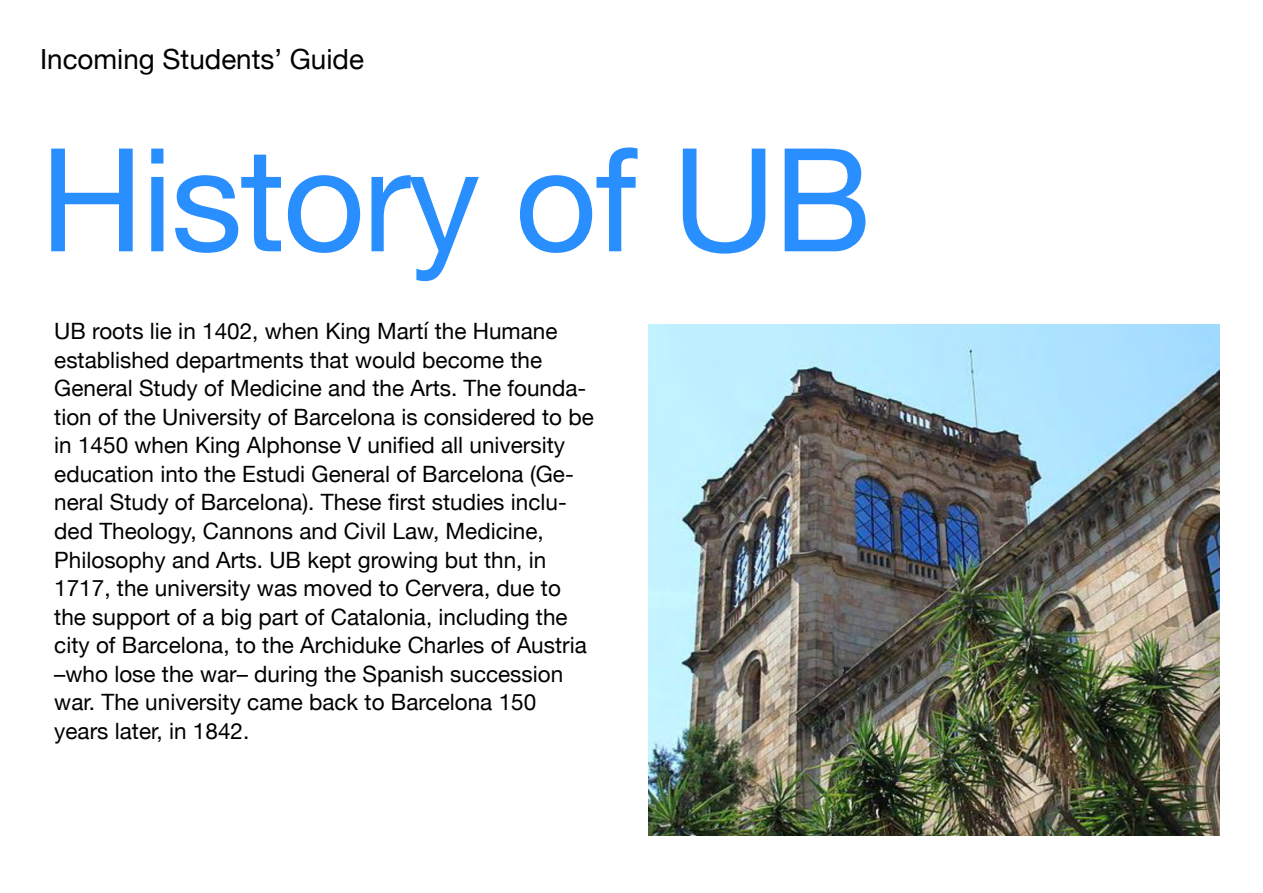
<style>
.page{position:relative;width:1263px;height:893px;background:#fff}
.page>*{position:absolute;margin:0;border:0;box-sizing:border-box;transform-origin:0 0}
.t1{font:143.85px "Helvetica Neue";letter-spacing:-.02em;color:#298fff}
.t2{font:27.75px "Helvetica Neue";color:#000}
.t3{font:22.5px/28.5px "Helvetica Neue";color:#000}
</style>
<div class="page">
<img style="left:649px;top:324px;width:570px;height:512px">
<p class="t2" style="left:40px;top:39px;width:325px">Incoming Students’ Guide</p>
<h1 class="t1" style="left:40px;top:96px;width:833px">History of UB</h1>
<p class="t3" style="left:54px;top:318px;width:541px">UB roots lie in 1402, when King Martí the Humane established departments that would become the General Study of Medicine and the Arts. The founda&shy;tion of the University of Barcelona is considered to be in 1450 when King Alphonse V unified all university education into the Estudi General of Barcelona (Ge&shy;neral Study of Barcelona). These first studies inclu&shy;ded Theology, Cannons and Civil Law, Medicine, Philosophy and Arts. UB kept growing but thn, in 1717, the university was moved to Cervera, due to the support of a big part of Catalonia, including the city of Barcelona, to the Archiduke Charles of Austria –who lose the war– during the Spanish succession war. The university came back to Barcelona 150 years later, in 1842.</p>
</div>
